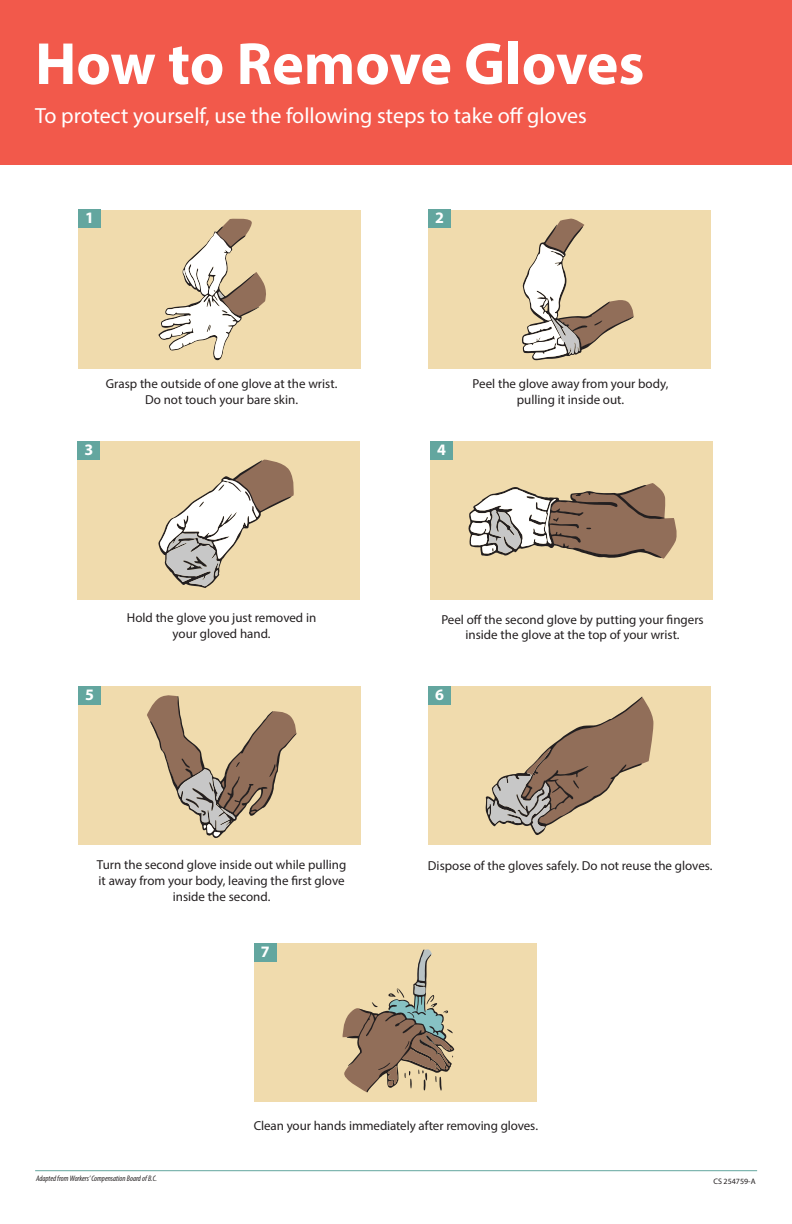
<style>
.page{position:relative;width:792px;height:1224px;background:#fff}
.page>*{position:absolute;margin:0;border:0;box-sizing:border-box;transform-origin:0 0}
.t1{font:700 60px "Myriad Pro";letter-spacing:-.005em;color:#fff}
.t2{font:22px "Myriad Pro";color:#fff}
.t3{font:700 16px "Myriad Pro";color:#fff}
.t4{font:13px/15.6px "Myriad Pro";color:#231f20;text-align:center}
.t5{font:italic condensed 8px "Myriad Pro";color:#231f20}
.t6{font:8px "Myriad Pro";color:#231f20}
</style>
<div class="page">
<div style="left:0;top:0;width:792px;height:164px;background:#f2594b"></div>
<hr style="left:35px;top:1170px;width:722px;height:1px;background:#63a69f">
<div style="left:254px;top:943px;width:283px;height:159px;background:#f0dbad"></div>
<div style="left:428px;top:686px;width:283px;height:159px;background:#f0dbad"></div>
<div style="left:78px;top:686px;width:283px;height:159px;background:#f0dbad"></div>
<div style="left:430px;top:441px;width:283px;height:159px;background:#f0dbad"></div>
<div style="left:77px;top:441px;width:283px;height:159px;background:#f0dbad"></div>
<div style="left:78px;top:210px;width:283px;height:158px;background:#f0dbad"></div>
<div style="left:428px;top:210px;width:283px;height:158px;background:#f0dbad"></div>
<div style="left:78px;top:210px;width:23px;height:18px;background:#63a69f"></div>
<div style="left:428px;top:210px;width:23px;height:18px;background:#63a69f"></div>
<div style="left:77px;top:441px;width:23px;height:19px;background:#63a69f"></div>
<div style="left:430px;top:441px;width:23px;height:19px;background:#63a69f"></div>
<div style="left:78px;top:686px;width:23px;height:18px;background:#63a69f"></div>
<div style="left:428px;top:686px;width:23px;height:18px;background:#63a69f"></div>
<div style="left:254px;top:943px;width:23px;height:19px;background:#63a69f"></div>
<svg style="left:342px;top:949px;width:112px;height:143px"></svg>
<svg style="left:158px;top:218px;width:108px;height:142px"></svg>
<svg style="left:522px;top:218px;width:112px;height:142px"></svg>
<svg style="left:158px;top:460px;width:136px;height:128px"></svg>
<svg style="left:468px;top:483px;width:209px;height:76px"></svg>
<svg style="left:147px;top:695px;width:150px;height:143px"></svg>
<svg style="left:486px;top:697px;width:168px;height:138px"></svg>
<p class="t1" style="left:35px;top:25px;width:611px">How to Remove Gloves</p>
<p class="t2" style="left:35px;top:102px;width:553px">To protect yourself, use the following steps to take off gloves</p>
<p class="t3" style="left:85px;top:208px;width:10px">1</p>
<p class="t3" style="left:435px;top:208px;width:10px">2</p>
<p class="t4" style="left:106px;top:376px;width:233px">Grasp the outside of one glove at the wrist.<br>Do not touch your bare skin.</p>
<p class="t4" style="left:473px;top:376px;width:197px">Peel the glove away from your body, pulling it inside out.</p>
<p class="t3" style="left:84px;top:439px;width:10px">3</p>
<p class="t3" style="left:437px;top:439px;width:10px">4</p>
<p class="t4" style="left:127px;top:610px;width:191px">Hold the glove you just removed in your gloved hand.</p>
<p class="t4" style="left:441px;top:611px;width:264px">Peel off the second glove by putting your fingers inside the glove at the top of your wrist.</p>
<p class="t3" style="left:85px;top:684px;width:10px">5</p>
<p class="t3" style="left:435px;top:684px;width:10px">6</p>
<p class="t4" style="left:97px;top:857px;width:251px">Turn the second glove inside out while pulling it away from your body, leaving the first glove inside the second.</p>
<p class="t4" style="left:428px;top:858px;width:286px">Dispose of the gloves safely. Do not reuse the gloves.</p>
<p class="t3" style="left:261px;top:941px;width:10px">7</p>
<p class="t5" style="left:36px;top:1174px;width:123px">Adapted from Workers’ Compensation Board of B.C.</p>
<p class="t4" style="left:254px;top:1118px;width:286px">Clean your hands immediately after removing gloves.</p>
<p class="t6" style="left:713px;top:1176px;width:44px">CS 254759-A</p>
</div>
